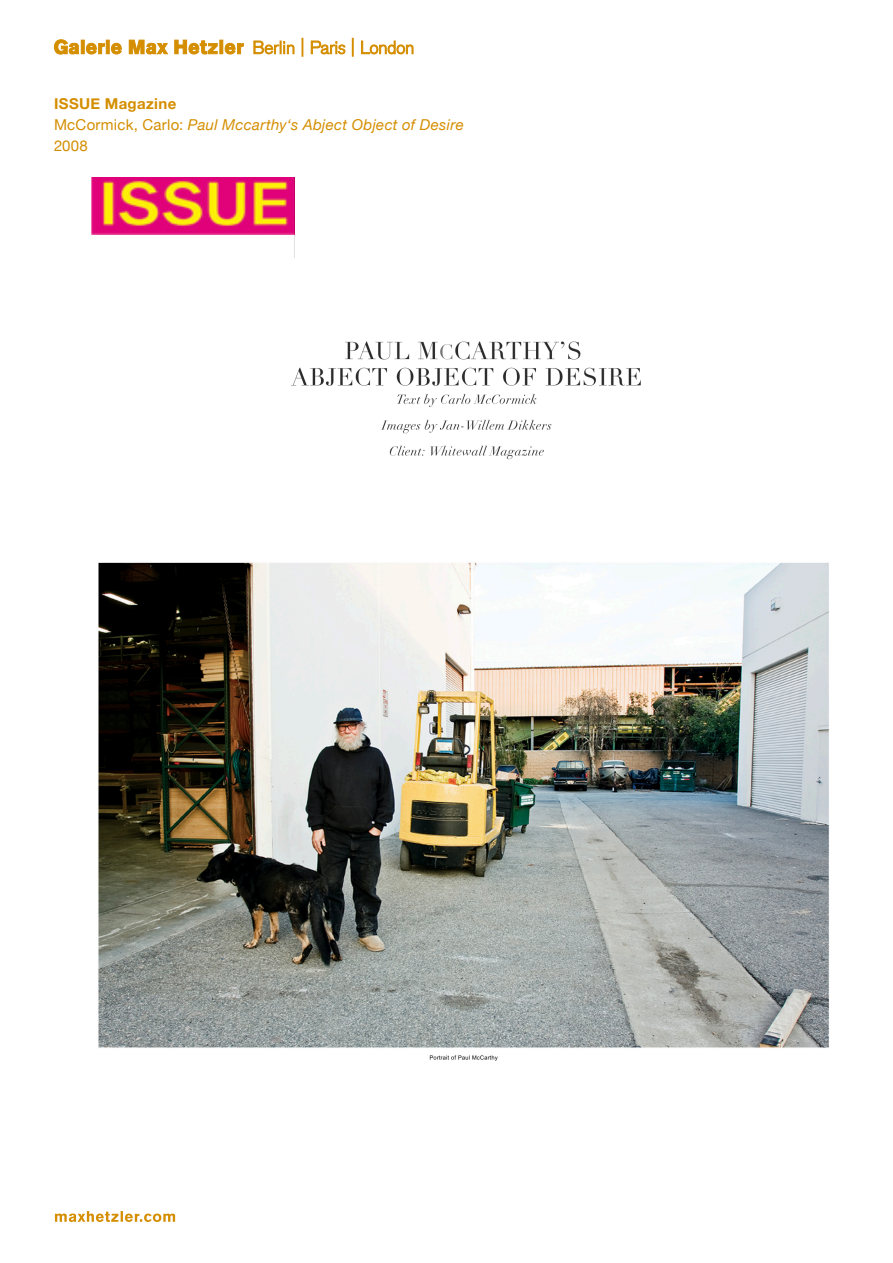
<style>
.page{position:relative;width:893px;height:1263px;background:#fff}
.page>*{position:absolute;margin:0;border:0;box-sizing:border-box;transform-origin:0 0}
.t1{font:italic 15px "Helvetica Neue";letter-spacing:.02em;color:#d48e00}
.t2{font:700 15px "Helvetica Neue";letter-spacing:.025em;color:#d48e00}
.t3{font:15px "Helvetica Neue";color:#d48e00}
.s1{font-style:normal}
</style>
<div class="page">
<svg style="left:55px;top:1211px;width:120px;height:11px"></svg>
<svg style="left:54px;top:38px;width:360px;height:19px"></svg>
<img style="left:91px;top:177px;width:203px;height:58px">
<img style="left:98px;top:562px;width:731px;height:499px">
<img style="left:291px;top:341px;width:350px;height:119px">
<p class="t2" style="left:54px;top:92px;width:124px">ISSUE Magazine</p>
<p class="t1" style="left:54px;top:113px;width:411px"><span class="s1">McCormick, Carlo:</span> Paul Mccarthy‘s Abject Object of Desire</p>
<p class="t3" style="left:54px;top:134px;width:35px">2008</p>
</div>
